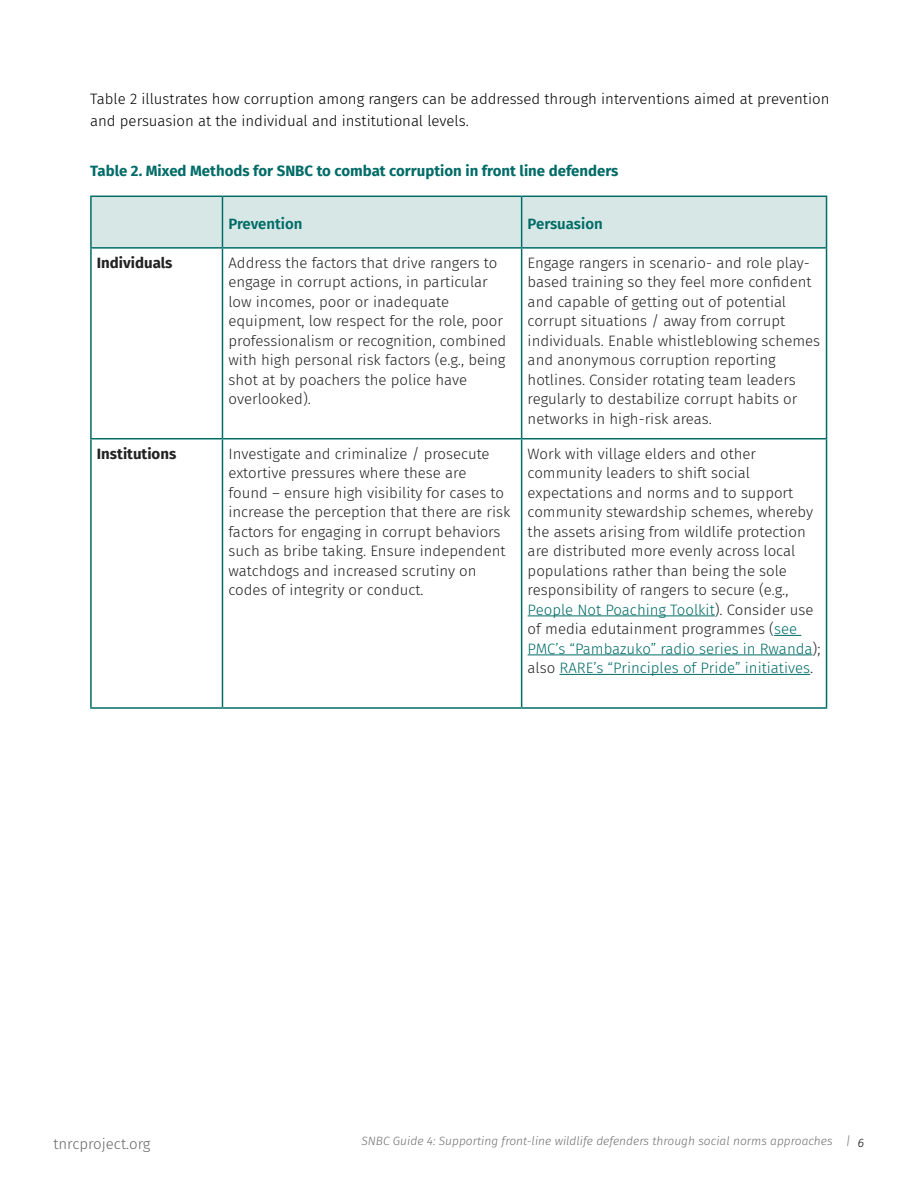
<style>
.page{position:relative;width:918px;height:1188px;background:#fff}
.page>*{position:absolute;margin:0;border:0;box-sizing:border-box;transform-origin:0 0}
.t1{font:300 15px/19.5px "Fira Sans";color:#222}
.t2{font:300 15px/22.5px "Fira Sans";color:#000}
.t3{font:700 15px "Fira Sans";color:#006c67}
.t4{font:700 15px "Fira Sans";color:#222}
.t5{font:600 15px "Fira Sans";color:#006c67}
.t6{font:italic 300 12px "Fira Sans";color:#6d6e71}
.s1{color:#006c67}
.s2{color:#000}
</style>
<div class="page">
<div style="left:92px;top:197px;width:734px;height:50px;background:#d7e7e6"></div>
<hr style="left:90px;top:196px;width:132px;height:1px;background:#006c67">
<hr style="left:90px;top:197px;width:2px;height:50px;background:#006c67">
<hr style="left:222px;top:196px;width:300px;height:1px;background:#006c67">
<hr style="left:222px;top:197px;width:1px;height:50px;background:#006c67">
<hr style="left:522px;top:196px;width:305px;height:1px;background:#006c67">
<hr style="left:521px;top:197px;width:1px;height:50px;background:#006c67">
<hr style="left:826px;top:197px;width:1px;height:50px;background:#006c67">
<hr style="left:90px;top:247px;width:132px;height:2px;background:#006c67">
<hr style="left:90px;top:249px;width:2px;height:189px;background:#006c67">
<hr style="left:222px;top:247px;width:300px;height:2px;background:#006c67">
<hr style="left:222px;top:249px;width:1px;height:189px;background:#006c67">
<hr style="left:522px;top:247px;width:305px;height:2px;background:#006c67">
<hr style="left:521px;top:249px;width:1px;height:189px;background:#006c67">
<hr style="left:826px;top:249px;width:1px;height:189px;background:#006c67">
<hr style="left:90px;top:438px;width:132px;height:2px;background:#006c67">
<hr style="left:90px;top:440px;width:2px;height:267px;background:#006c67">
<hr style="left:222px;top:438px;width:300px;height:2px;background:#006c67">
<hr style="left:222px;top:440px;width:1px;height:267px;background:#006c67">
<hr style="left:522px;top:438px;width:305px;height:2px;background:#006c67">
<hr style="left:521px;top:440px;width:1px;height:267px;background:#006c67">
<hr style="left:826px;top:440px;width:1px;height:267px;background:#006c67">
<hr style="left:90px;top:707px;width:132px;height:2px;background:#006c67">
<hr style="left:222px;top:707px;width:300px;height:2px;background:#006c67">
<hr style="left:522px;top:707px;width:305px;height:2px;background:#006c67">
<hr style="left:528px;top:616px;width:187px;height:1px;background:#006c67">
<svg style="left:774px;top:635px;width:27px;height:1px"></svg>
<hr style="left:528px;top:655px;width:285px;height:1px;background:#006c67">
<hr style="left:559px;top:674px;width:251px;height:1px;background:#006c67">
<p class="t2" style="left:90px;top:87px;width:741px">Table 2 illustrates how corruption among rangers can be addressed through interventions aimed at prevention and persuasion at the individual and institutional levels.</p>
<p class="t3" style="left:90px;top:158px;width:530px">Table 2. Mixed Methods for SNBC to combat corruption in front line defenders</p>
<p class="t5" style="left:228px;top:212px;width:76px">Prevention</p>
<p class="t5" style="left:528px;top:212px;width:77px">Persuasion</p>
<p class="t4" style="left:97px;top:250px;width:77px">Individuals</p>
<p class="t1" style="left:228px;top:253px;width:279px">Address the factors that drive rangers to engage in corrupt actions, in particular low incomes, poor or inadequate equipment, low respect for the role, poor professionalism or recognition, combined with high personal risk factors (e.g., being shot at by poachers the police have overlooked).</p>
<p class="t1" style="left:528px;top:253px;width:294px">Engage rangers in scenario- and role play&shy;based training so they feel more confident and capable of getting out of potential corrupt situations / away from corrupt individuals. Enable whistleblowing schemes and anonymous corruption reporting hotlines. Consider rotating team leaders regularly to destabilize corrupt habits or networks in high-risk areas.</p>
<p class="t4" style="left:97px;top:441px;width:81px">Institutions</p>
<p class="t1" style="left:228px;top:444px;width:283px">Investigate and criminalize / prosecute extortive pressures where these are<br>found – ensure high visibility for cases to increase the perception that there are risk factors for engaging in corrupt behaviors such as bribe taking. Ensure independent watchdogs and increased scrutiny on codes of integrity or conduct.</p>
<p class="t1" style="left:528px;top:444px;width:294px">Work with village elders and other community leaders to shift social expectations and norms and to support community stewardship schemes, whereby the assets arising from wildlife protection are distributed more evenly across local populations rather than being the sole responsibility of rangers to secure (e.g., <span class="s1">People Not Poaching Toolkit</span>). Consider use of media edutainment programmes (<span class="s1">see PMC’s “Pambazuko” radio series in Rwanda</span>); also <span class="s1">RARE’s “Principles of Pride” initiatives</span>.</p>
<p class="t2" style="left:53px;top:1132px;width:99px">tnrcproject.org</p>
<p class="t6" style="left:361px;top:1133px;width:504px">SNBC Guide 4: Supporting front-line wildlife defenders through social norms approaches | <span class="s2">6</span></p>
</div>
